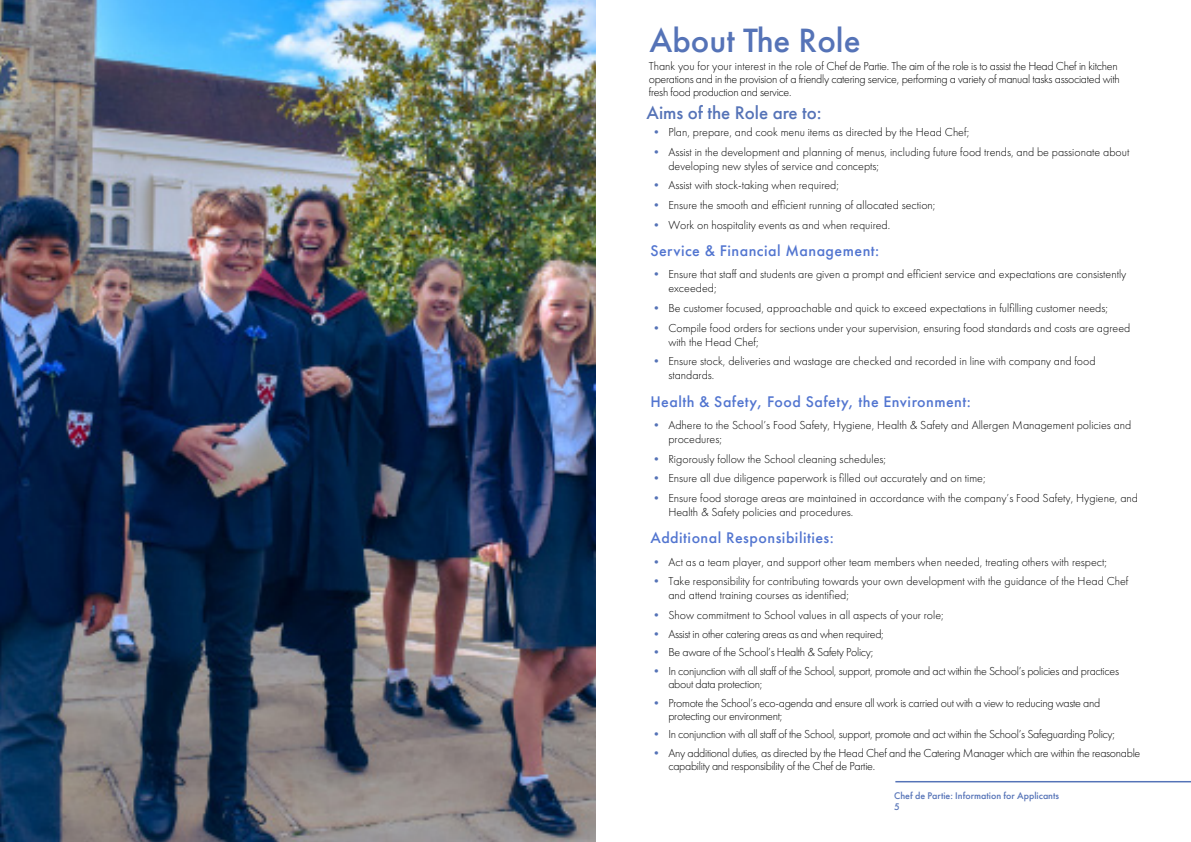
<style>
.page{position:relative;width:1191px;height:842px;background:#fff}
.page>*{position:absolute;margin:0;border:0;box-sizing:border-box;transform-origin:0 0}
.t1{font:500 35px "Futura PT";color:#5573b7}
.t2{font:500 19px "Futura PT";color:#5573b7}
.Blue_JD_Headings{font:500 16px "Futura PT";letter-spacing:.03em;color:#5275d0}
.Body_Copy{font:300 12px/14px "Futura PT";color:#000}
.Body_Copy-2{font:300 12px/13px "Futura PT";letter-spacing:-.025em;color:#000}
.t3{font:500 10px/11.4px "Futura PT";color:#5573b7}
.s1{color:#5573b7}
</style>
<div class="page">
<img style="left:0;top:0;width:595px;height:842px">
<hr style="left:895px;top:781px;width:296px;height:1px;background:#5573b7">
<p class="t1" style="left:649px;top:19px;width:213px">About The Role</p>
<p class="Body_Copy-2" style="left:648px;top:59px;width:472px">Thank you for your interest in the role of Chef de Partie. The aim of the role is to assist the Head Chef in kitchen operations and in the provision of a friendly catering service, performing a variety of manual tasks associated with fresh food production and service.</p>
<p class="t2" style="left:646px;top:102px;width:176px">Aims of the Role are to:</p>
<p class="Body_Copy" style="left:650px;top:125px;width:320px"><span class="s1">•</span> Plan, prepare, and cook menu items as directed by the Head Chef;</p>
<p class="Body_Copy" style="left:668px;top:145px;width:462px;text-indent:-18px"><span class="s1">•</span> Assist in the development and planning of menus, including future food trends, and be passionate about developing new styles of service and concepts;</p>
<p class="Body_Copy" style="left:650px;top:178px;width:190px"><span class="s1">•</span> Assist with stock-taking when required;</p>
<p class="Body_Copy" style="left:650px;top:198px;width:287px"><span class="s1">•</span> Ensure the smooth and efficient running of allocated section;</p>
<p class="Body_Copy" style="left:650px;top:218px;width:241px"><span class="s1">•</span> Work on hospitality events as and when required.</p>
<p class="Blue_JD_Headings" style="left:650px;top:241px;width:230px">Service &amp; Financial Management:</p>
<p class="Body_Copy" style="left:668px;top:267px;width:459px;text-indent:-18px"><span class="s1">•</span> Ensure that staff and students are given a prompt and efficient service and expectations are consistently exceeded;</p>
<p class="Body_Copy" style="left:650px;top:301px;width:459px"><span class="s1">•</span> Be customer focused, approachable and quick to exceed expectations in fulfilling customer needs;</p>
<p class="Body_Copy" style="left:668px;top:321px;width:463px;text-indent:-18px"><span class="s1">•</span> Compile food orders for sections under your supervision, ensuring food standards and costs are agreed with the Head Chef;</p>
<p class="Body_Copy" style="left:668px;top:354px;width:429px;text-indent:-18px"><span class="s1">•</span> Ensure stock, deliveries and wastage are checked and recorded in line with company and food standards.</p>
<p class="Blue_JD_Headings" style="left:650px;top:392px;width:322px">Health &amp; Safety, Food Safety, the Environment:</p>
<p class="Body_Copy" style="left:668px;top:418px;width:464px;text-indent:-18px"><span class="s1">•</span> Adhere to the School’s Food Safety, Hygiene, Health &amp; Safety and Allergen Management policies and procedures;</p>
<p class="Body_Copy" style="left:650px;top:452px;width:237px"><span class="s1">•</span> Rigorously follow the School cleaning schedules;</p>
<p class="Body_Copy" style="left:650px;top:471px;width:337px"><span class="s1">•</span> Ensure all due diligence paperwork is filled out accurately and on time;</p>
<p class="Body_Copy" style="left:668px;top:491px;width:471px;text-indent:-18px"><span class="s1">•</span> Ensure food storage areas are maintained in accordance with the company’s Food Safety, Hygiene, and<br>Health &amp; Safety policies and procedures.</p>
<p class="Blue_JD_Headings" style="left:650px;top:528px;width:185px">Additional Responsibilities:</p>
<p class="Body_Copy" style="left:650px;top:555px;width:458px"><span class="s1">•</span> Act as a team player, and support other team members when needed, treating others with respect;</p>
<p class="Body_Copy" style="left:668px;top:574px;width:461px;text-indent:-18px"><span class="s1">•</span> Take responsibility for contributing towards your own development with the guidance of the Head Chef and attend training courses as identified;</p>
<p class="Body_Copy" style="left:650px;top:608px;width:295px"><span class="s1">•</span> Show commitment to School values in all aspects of your role;</p>
<p class="Body_Copy-2" style="left:650px;top:627px;width:235px"><span class="s1">•</span> Assist in other catering areas as and when required;</p>
<p class="Body_Copy-2" style="left:650px;top:646px;width:225px"><span class="s1">•</span> Be aware of the School’s Health &amp; Safety Policy;</p>
<p class="Body_Copy-2" style="left:668px;top:665px;width:452px;text-indent:-18px"><span class="s1">•</span> In conjunction with all staff of the School, support, promote and act within the School’s policies and practices about data protection;</p>
<p class="Body_Copy-2" style="left:668px;top:696px;width:433px;text-indent:-18px"><span class="s1">•</span> Promote the School’s eco-agenda and ensure all work is carried out with a view to reducing waste and protecting our environment;</p>
<p class="Body_Copy-2" style="left:650px;top:728px;width:466px"><span class="s1">•</span> In conjunction with all staff of the School, support, promote and act within the School’s Safeguarding Policy;</p>
<p class="Body_Copy-2" style="left:668px;top:747px;width:473px;text-indent:-18px"><span class="s1">•</span> Any additional duties, as directed by the Head Chef and the Catering Manager which are within the reasonable capability and responsibility of the Chef de Partie.</p>
<p class="t3" style="left:894px;top:790px;width:166px">Chef de Partie: Information for Applicants<br>5</p>
</div>
